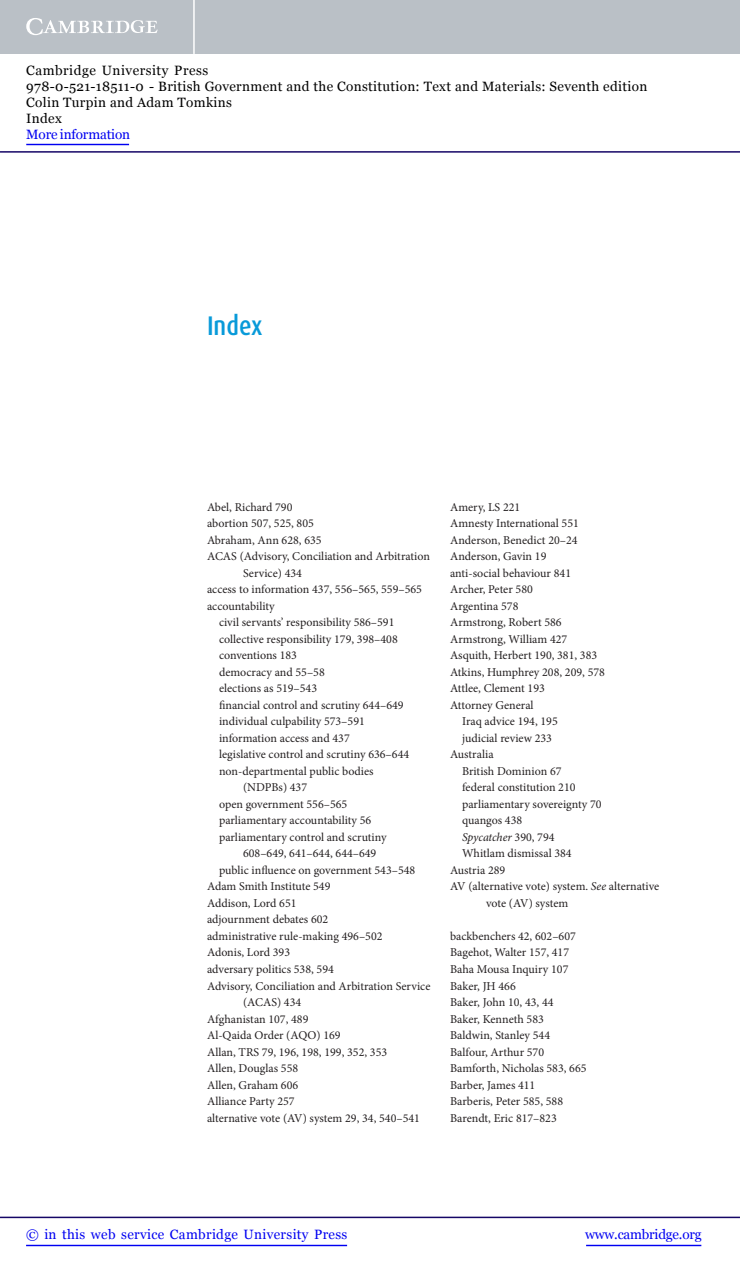
<style>
.page{position:relative;width:740px;height:1268px;background:#fff}
.page>*{position:absolute;margin:0;border:0;box-sizing:border-box;transform-origin:0 0}
.t1{font:500 27px "Dax Condensed";color:#089ad9}
.t2{font:13.5px/16.2px "Georgia";letter-spacing:.025em;color:#000}
.t3{font:13.5px "Georgia";letter-spacing:.025em;color:#0000f1}
.t4{font:13.5px "Georgia";letter-spacing:-.015em;color:#0000f1}
.t5{font:13.5px "Georgia";letter-spacing:-.01em;color:#0000f1}
.t6{font:12px/16.5px "Minion Pro";color:#231f20}
.t7{font:italic 12px "Minion Pro";letter-spacing:-.01em;color:#231f20}
.s1{font-style:normal}
.s2{font-style:italic}
</style>
<div class="page">
<div style="left:0;top:0;width:740px;height:54px;background:#bac0c6"></div>
<svg style="left:26px;top:18px;width:132px;height:17px"></svg>
<hr style="left:193px;top:0;width:2px;height:54px;background:#fff">
<hr style="left:0;top:151px;width:740px;height:2px;background:#150666">
<hr style="left:586px;top:1244px;width:115px;height:2px;background:#0000f1">
<hr style="left:0;top:1216px;width:740px;height:2px;background:#150666">
<hr style="left:26px;top:1244px;width:321px;height:2px;background:#0000f1">
<hr style="left:26px;top:144px;width:103px;height:1px;background:#0000f1">
<p class="t2" style="left:26px;top:62px;width:622px">Cambridge University Press<br>978-0-521-18511-0 - British Government and the Constitution: Text and Materials: Seventh edition Colin Turpin and Adam Tomkins<br>Index</p>
<p class="t5" style="left:26px;top:127px;width:105px">More information</p>
<h1 class="t1" style="left:207px;top:314px;width:57px">Index</h1>
<p class="t6" style="left:207px;top:500px;width:87px">Abel, Richard 790</p>
<p class="t6" style="left:207px;top:516px;width:108px">abortion 507 , 525 , 805</p>
<p class="t6" style="left:207px;top:533px;width:116px">Abraham, Ann 628 , 635</p>
<p class="t6" style="left:207px;top:549px;width:224px">ACAS (Advisory, Conciliation and Arbitration</p>
<p class="t6" style="left:243px;top:566px;width:60px">Service) 434</p>
<p class="t6" style="left:207px;top:582px;width:216px">access to information 437 , 556–565 , 559–565</p>
<p class="t6" style="left:207px;top:599px;width:69px">accountability</p>
<p class="t6" style="left:219px;top:615px;width:177px">civil servants’ responsibility 586–591</p>
<p class="t6" style="left:219px;top:632px;width:180px">collective responsibility 179 , 398–408</p>
<p class="t6" style="left:219px;top:648px;width:80px">conventions 183</p>
<p class="t6" style="left:219px;top:665px;width:107px">democracy and 55–58</p>
<p class="t6" style="left:219px;top:681px;width:100px">elections as 519–543</p>
<p class="t6" style="left:219px;top:698px;width:186px">financial control and scrutiny 644–649</p>
<p class="t6" style="left:219px;top:714px;width:147px">individual culpability 573–591</p>
<p class="t6" style="left:219px;top:731px;width:132px">information access and 437</p>
<p class="t6" style="left:219px;top:747px;width:192px">legislative control and scrutiny 636–644</p>
<p class="t6" style="left:219px;top:764px;width:156px">non-departmental public bodies</p>
<p class="t6" style="left:243px;top:780px;width:66px">(NDPBs) 437</p>
<p class="t6" style="left:219px;top:797px;width:130px">open government 556–565</p>
<p class="t6" style="left:219px;top:813px;width:154px">parliamentary accountability 56</p>
<p class="t6" style="left:219px;top:830px;width:169px">parliamentary control and scrutiny</p>
<p class="t6" style="left:243px;top:846px;width:135px">608–649 , 641–644 , 644–649</p>
<p class="t6" style="left:219px;top:863px;width:198px">public influence on government 543–548</p>
<p class="t6" style="left:207px;top:879px;width:125px">Adam Smith Institute 549</p>
<p class="t6" style="left:207px;top:896px;width:91px">Addison, Lord 651</p>
<p class="t6" style="left:207px;top:912px;width:123px">adjournment debates 602</p>
<p class="t6" style="left:207px;top:929px;width:177px">administrative rule-making 496–502</p>
<p class="t6" style="left:207px;top:945px;width:85px">Adonis, Lord 393</p>
<p class="t6" style="left:207px;top:962px;width:128px">adversary politics 538 , 594</p>
<p class="t6" style="left:207px;top:978px;width:225px">Advisory, Conciliation and Arbitration Service</p>
<p class="t6" style="left:243px;top:995px;width:60px">(ACAS) 434</p>
<p class="t6" style="left:207px;top:1011px;width:103px">Afghanistan 107 , 489</p>
<p class="t6" style="left:207px;top:1028px;width:135px">Al-Qaida Order (AQO) 169</p>
<p class="t6" style="left:207px;top:1044px;width:182px">Allan, TRS 79 , 196 , 198 , 199 , 352 , 353</p>
<p class="t6" style="left:207px;top:1061px;width:93px">Allen, Douglas 558</p>
<p class="t6" style="left:207px;top:1077px;width:93px">Allen, Graham 606</p>
<p class="t6" style="left:207px;top:1094px;width:89px">Alliance Party 257</p>
<p class="t6" style="left:207px;top:1110px;width:214px">alternative vote (AV) system 29 , 34 , 540–541</p>
<p class="t6" style="left:450px;top:500px;width:72px">Amery, LS 221</p>
<p class="t6" style="left:450px;top:516px;width:130px">Amnesty International 551</p>
<p class="t6" style="left:450px;top:533px;width:129px">Anderson, Benedict 20–24</p>
<p class="t6" style="left:450px;top:549px;width:98px">Anderson, Gavin 19</p>
<p class="t6" style="left:450px;top:566px;width:123px">anti-social behaviour 841</p>
<p class="t6" style="left:450px;top:582px;width:84px">Archer, Peter 580</p>
<p class="t6" style="left:450px;top:599px;width:70px">Argentina 578</p>
<p class="t6" style="left:450px;top:615px;width:113px">Armstrong, Robert 586</p>
<p class="t6" style="left:450px;top:632px;width:119px">Armstrong, William 427</p>
<p class="t6" style="left:450px;top:648px;width:149px">Asquith, Herbert 190 , 381 , 383</p>
<p class="t6" style="left:450px;top:665px;width:156px">Atkins, Humphrey 208 , 209 , 578</p>
<p class="t6" style="left:450px;top:681px;width:96px">Attlee, Clement 193</p>
<p class="t6" style="left:450px;top:698px;width:85px">Attorney General</p>
<p class="t6" style="left:462px;top:714px;width:97px">Iraq advice 194 , 195</p>
<p class="t6" style="left:462px;top:731px;width:91px">judicial review 233</p>
<p class="t6" style="left:450px;top:747px;width:45px">Australia</p>
<p class="t6" style="left:462px;top:764px;width:101px">British Dominion 67</p>
<p class="t6" style="left:462px;top:780px;width:115px">federal constitution 210</p>
<p class="t6" style="left:462px;top:797px;width:141px">parliamentary sovereignty 70</p>
<p class="t6" style="left:462px;top:813px;width:62px">quangos 438</p>
<p class="t7" style="left:462px;top:832px;width:94px">Spycatcher <span class="s1">390 , 794</span></p>
<p class="t6" style="left:462px;top:846px;width:111px">Whitlam dismissal 384</p>
<p class="t6" style="left:450px;top:863px;width:57px">Austria 289</p>
<p class="t6" style="left:450px;top:879px;width:211px">AV (alternative vote) system. <span class="s2">See</span> alternative</p>
<p class="t6" style="left:486px;top:896px;width:84px">vote (AV) system</p>
<p class="t6" style="left:450px;top:929px;width:138px">backbenchers 42 , 602–607<br>Bagehot, Walter 157 , 417<br>Baha Mousa Inquiry 107<br>Baker, JH 466<br>Baker, John 10 , 43 , 44<br>Baker, Kenneth 583<br>Baldwin, Stanley 544<br>Balfour, Arthur 570<br>Bamforth, Nicholas 583 , 665<br>Barber, James 411<br>Barberis, Peter 585 , 588<br>Barendt, Eric 817–823</p>
<p class="t3" style="left:26px;top:1226px;width:323px">© in this web service Cambridge University Press</p>
<p class="t4" style="left:585px;top:1226px;width:118px">www.cambridge.org</p>
</div>
